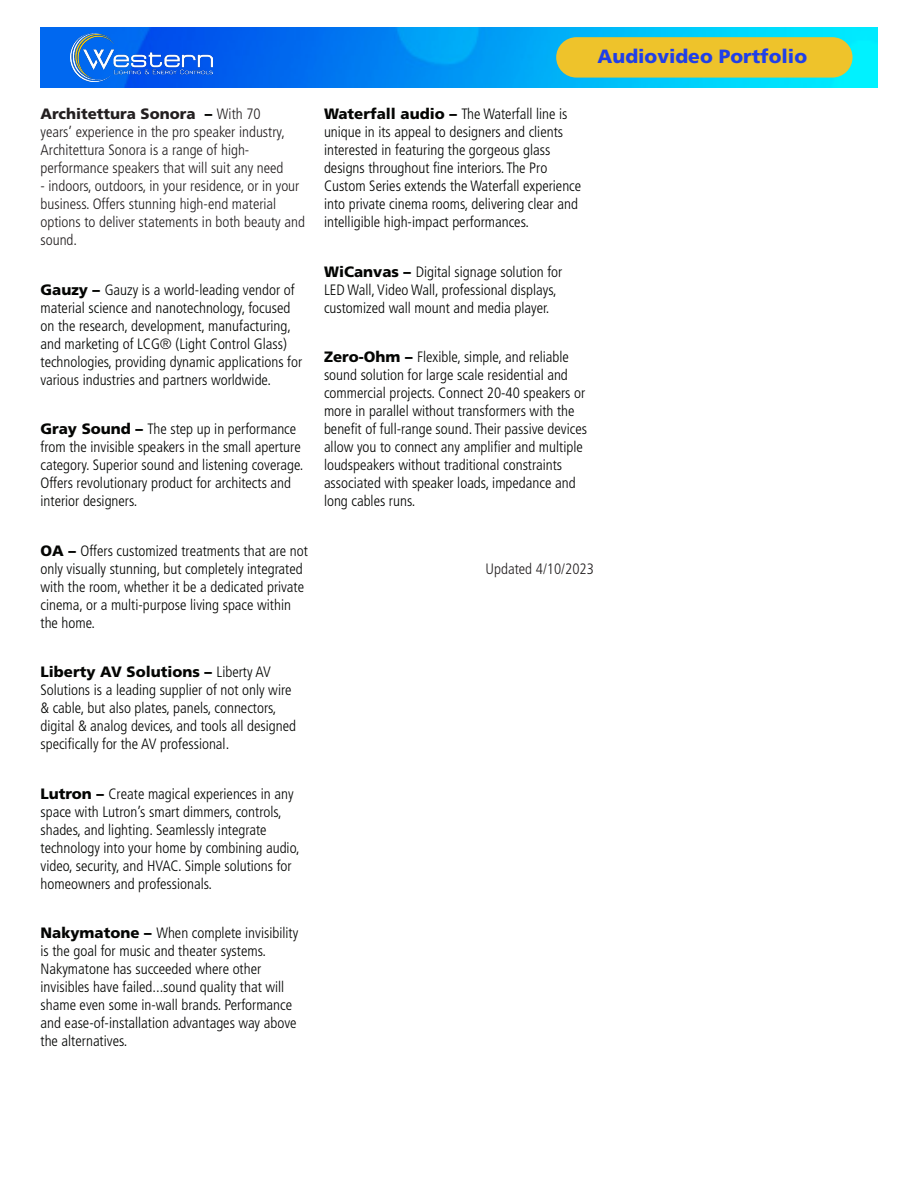
<style>
.page{position:relative;width:918px;height:1188px;background:#fff}
.page>*{position:absolute;margin:0;border:0;box-sizing:border-box;transform-origin:0 0}
.Line_Name{font:900 19.2px "Frutiger LT Std";color:#203fe8}
.Line_Name-2{font:300 condensed 15px/18px "Frutiger LT Std";color:#040503}
.Line_Name_rev{font:300 condensed 15px/18px "Frutiger LT Std";color:#231f20}
.s1{font-weight:900;font-stretch:normal}
.s2{font-weight:900;font-stretch:normal;color:#040503}
</style>
<div class="page">
<img style="left:40px;top:27px;width:838px;height:61px">
<img style="left:70px;top:34px;width:142px;height:47px">
<div style="left:556px;top:37px;width:297px;height:41px;background:#eec32b;border-radius:20px"></div>
<p class="Line_Name" style="left:598px;top:45px;width:211px">Audiovideo Portfolio</p>
<p class="Line_Name_rev" style="left:40px;top:105px;width:246px"><span class="s1">Architettura Sonora</span> <span class="s2">–</span> With 70 years’ experience in the pro speaker industry, Architettura Sonora is a range of high&shy;performance speakers that will suit any need</p>
<p class="Line_Name_rev" style="left:40px;top:177px;width:266px">- indoors, outdoors, in your residence, or in your business. Offers stunning high-end material options to deliver statements in both beauty and sound.</p>
<p class="Line_Name-2" style="left:40px;top:281px;width:263px"><span class="s1">Gauzy –</span> Gauzy is a world-leading vendor of material science and nanotechnology, focused on the research, development, manufacturing, and marketing of LCG® (Light Control Glass) technologies, providing dynamic applications for various industries and partners worldwide.</p>
<p class="Line_Name-2" style="left:40px;top:420px;width:264px"><span class="s1">Gray Sound –</span> The step up in performance from the invisible speakers in the small aperture category. Superior sound and listening coverage.<br>Offers revolutionary product for architects and interior designers.</p>
<p class="Line_Name-2" style="left:40px;top:542px;width:269px"><span class="s1">OA –</span> Offers customized treatments that are not only visually stunning, but completely integrated with the room, whether it be a dedicated private cinema, or a multi-purpose living space within the home.</p>
<p class="Line_Name-2" style="left:40px;top:663px;width:257px"><span class="s1">Liberty AV Solutions –</span> Liberty AV Solutions is a leading supplier of not only wire &amp; cable, but also plates, panels, connectors, digital &amp; analog devices, and tools all designed specifically for the AV professional.</p>
<p class="Line_Name-2" style="left:40px;top:785px;width:261px"><span class="s1">Lutron –</span> Create magical experiences in any space with Lutron’s smart dimmers, controls, shades, and lighting. Seamlessly integrate technology into your home by combining audio, video, security, and HVAC. Simple solutions for homeowners and professionals.</p>
<p class="Line_Name-2" style="left:40px;top:924px;width:259px"><span class="s1">Nakymatone –</span> When complete invisibility is the goal for music and theater systems.<br>Nakymatone has succeeded where other invisibles have failed...sound quality that will shame even some in-wall brands. Performance and ease-of-installation advantages way above the alternatives.</p>
<p class="Line_Name-2" style="left:324px;top:105px;width:259px"><span class="s1">Waterfall audio –</span> The Waterfall line is unique in its appeal to designers and clients interested in featuring the gorgeous glass designs throughout fine interiors. The Pro Custom Series extends the Waterfall experience into private cinema rooms, delivering clear and intelligible high-impact performances.</p>
<p class="Line_Name-2" style="left:324px;top:263px;width:240px"><span class="s1">WiCanvas –</span> Digital signage solution for<br>LED Wall, Video Wall, professional displays, customized wall mount and media player.</p>
<p class="Line_Name-2" style="left:324px;top:348px;width:265px"><span class="s1">Zero-Ohm –</span> Flexible, simple, and reliable sound solution for large scale residential and commercial projects. Connect 20-40 speakers or more in parallel without transformers with the benefit of full-range sound. Their passive devices allow you to connect any amplifier and multiple loudspeakers without traditional constraints associated with speaker loads, impedance and long cables runs.</p>
<p class="Line_Name_rev" style="left:486px;top:560px;width:110px">Updated 4/10/2023</p>
</div>
